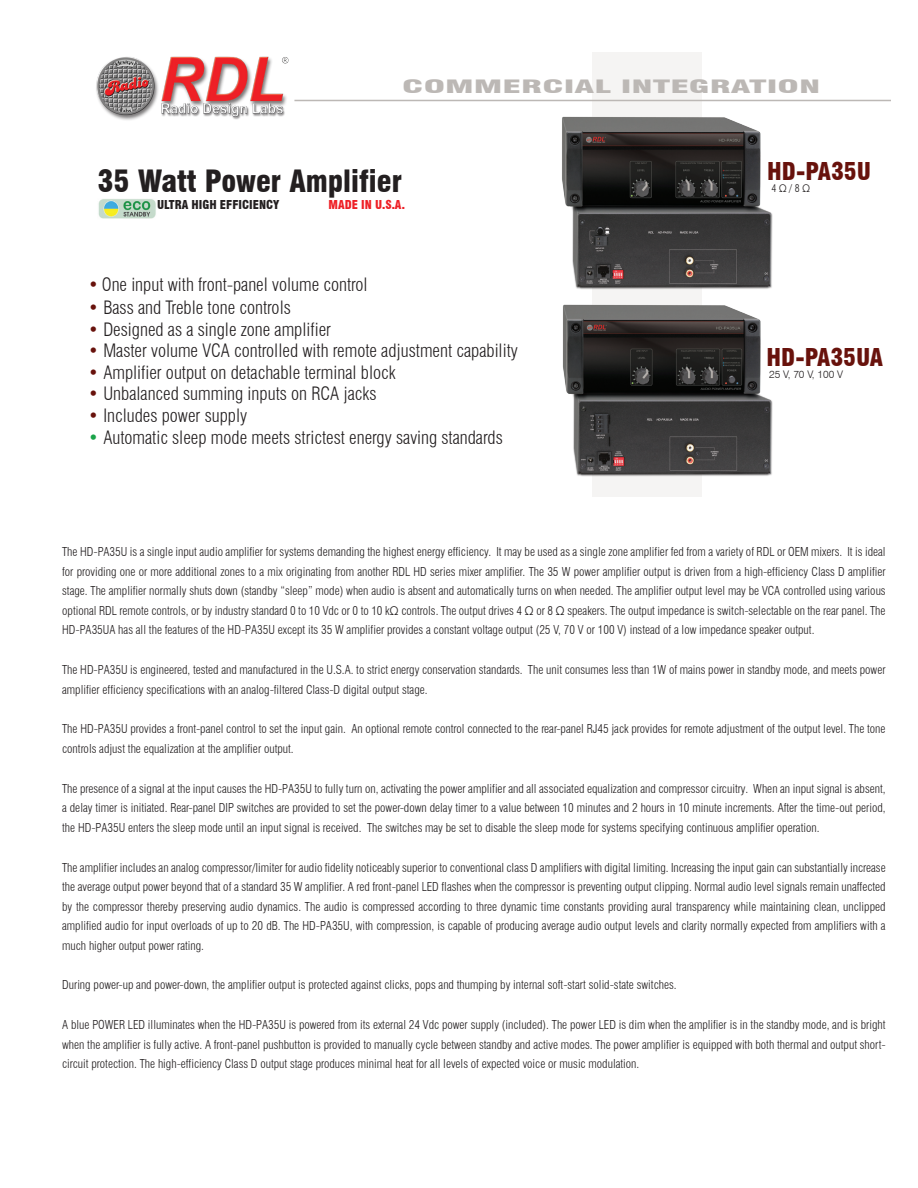
<style>
.page{position:relative;width:918px;height:1188px;background:#fff}
.page>*{position:absolute;margin:0;border:0;box-sizing:border-box;transform-origin:0 0}
.t1{font:900 condensed 30px "Swiss 721 BT";color:#231f20}
.t2{font:900 condensed 24px "Swiss 721 BT";color:#68120c}
.t3{font:300 condensed 18px "Swiss 721 BT";color:#231f20}
.t4{font:900 condensed 18px "Swiss 721 BT";color:#bcb8b5;scale:2 1}
.t5{font:300 condensed 12px/19.5px "Swiss 721 BT";color:#231f20;text-align:justify}
.t6{font:900 condensed 12px "Swiss 721 BT";color:#231f20}
.t7{font:900 condensed 12px "Swiss 721 BT";color:#ee2026}
.t8{font:300 10.5px "Swiss 721 BT";color:#231f20}
.t9{font:300 condensed 10.5px "Swiss 721 BT";color:#231f20}
.s1{font-weight:400;color:#68120c}
.s2{font-weight:400;color:#1aa349}
</style>
<div class="page">
<div style="left:592px;top:52px;width:110px;height:445px;background:#f5f4f3"></div>
<img style="left:96px;top:56px;width:214px;height:64px">
<hr style="left:294px;top:100px;width:597px;height:1px;background:#bcb8b5">
<img style="left:98px;top:199px;width:58px;height:20px">
<img style="left:562px;top:116px;width:211px;height:173px">
<img style="left:562px;top:304px;width:211px;height:173px">
<h3 class="t4" style="left:402px;top:76px;width:211px">COMMERCIAL INTEGRATION</h3>
<h1 class="t1" style="left:97px;top:163px;width:306px">35 Watt Power Amplifier</h1>
<p class="t6" style="left:157px;top:197px;width:124px">ULTRA HIGH EFFICIENCY</p>
<p class="t7" style="left:329px;top:197px;width:78px">MADE IN U.S.A.</p>
<h3 class="t3" style="left:88px;top:274px;width:281px"><span class="s1">•</span> One input with front-panel volume control</h3>
<h3 class="t3" style="left:88px;top:297px;width:204px"><span class="s1">•</span> Bass and Treble tone controls</h3>
<h3 class="t3" style="left:88px;top:318px;width:244px"><span class="s1">•</span> Designed as a single zone amplifier</h3>
<h3 class="t3" style="left:88px;top:340px;width:431px"><span class="s1">•</span> Master volume VCA controlled with remote adjustment capability</h3>
<h3 class="t3" style="left:88px;top:362px;width:309px"><span class="s1">•</span> Amplifier output on detachable terminal block</h3>
<h3 class="t3" style="left:88px;top:383px;width:290px"><span class="s1">•</span> Unbalanced summing inputs on RCA jacks</h3>
<h3 class="t3" style="left:88px;top:405px;width:161px"><span class="s1">•</span> Includes power supply</h3>
<h3 class="t3" style="left:88px;top:426px;width:416px"><span class="s2">•</span> Automatic sleep mode meets strictest energy saving standards</h3>
<h2 class="t2" style="left:767px;top:157px;width:106px">HD-PA35U</h2>
<p class="t9" style="left:771px;top:182px;width:40px">4 Ω / 8 Ω</p>
<h2 class="t2" style="left:766px;top:343px;width:118px">HD-PA35UA</h2>
<p class="t8" style="left:769px;top:368px;width:75px">25 V, 70 V, 100 V</p>
<p class="t5" style="left:62px;top:542px;width:825px">The HD-PA35U is a single input audio amplifier for systems demanding the highest energy efficiency. It may be used as a single zone amplifier fed from a variety of RDL or OEM mixers. It is ideal for providing one or more additional zones to a mix originating from another RDL HD series mixer amplifier. The 35 W power amplifier output is driven from a high-efficiency Class D amplifier stage. The amplifier normally shuts down (standby “sleep” mode) when audio is absent and automatically turns on when needed. The amplifier output level may be VCA controlled using various optional RDL remote controls, or by industry standard 0 to 10 Vdc or 0 to 10 kΩ controls. The output drives 4 Ω or 8 Ω speakers. The output impedance is switch-selectable on the rear panel. The HD-PA35UA has all the features of the HD-PA35U except its 35 W amplifier provides a constant voltage output (25 V, 70 V or 100 V) instead of a low impedance speaker output.</p>
<p class="t5" style="left:62px;top:660px;width:825px">The HD-PA35U is engineered, tested and manufactured in the U.S.A. to strict energy conservation standards. The unit consumes less than 1W of mains power in standby mode, and meets power amplifier efficiency specifications with an analog-filtered Class-D digital output stage.</p>
<p class="t5" style="left:62px;top:719px;width:825px">The HD-PA35U provides a front-panel control to set the input gain. An optional remote control connected to the rear-panel RJ45 jack provides for remote adjustment of the output level. The tone controls adjust the equalization at the amplifier output.</p>
<p class="t5" style="left:62px;top:779px;width:825px">The presence of a signal at the input causes the HD-PA35U to fully turn on, activating the power amplifier and all associated equalization and compressor circuitry. When an input signal is absent, a delay timer is initiated. Rear-panel DIP switches are provided to set the power-down delay timer to a value between 10 minutes and 2 hours in 10 minute increments. After the time-out period, the HD-PA35U enters the sleep mode until an input signal is received. The switches may be set to disable the sleep mode for systems specifying continuous amplifier operation.</p>
<p class="t5" style="left:62px;top:857px;width:825px">The amplifier includes an analog compressor/limiter for audio fidelity noticeably superior to conventional class D amplifiers with digital limiting. Increasing the input gain can substantially increase the average output power beyond that of a standard 35 W amplifier. A red front-panel LED flashes when the compressor is preventing output clipping. Normal audio level signals remain unaffected by the compressor thereby preserving audio dynamics. The audio is compressed according to three dynamic time constants providing aural transparency while maintaining clean, unclipped amplified audio for input overloads of up to 20 dB. The HD-PA35U, with compression, is capable of producing average audio output levels and clarity normally expected from amplifiers with a much higher output power rating.</p>
<p class="t5" style="left:62px;top:975px;width:616px">During power-up and power-down, the amplifier output is protected against clicks, pops and thumping by internal soft-start solid-state switches.</p>
<p class="t5" style="left:62px;top:1015px;width:825px">A blue POWER LED illuminates when the HD-PA35U is powered from its external 24 Vdc power supply (included). The power LED is dim when the amplifier is in the standby mode, and is bright when the amplifier is fully active. A front-panel pushbutton is provided to manually cycle between standby and active modes. The power amplifier is equipped with both thermal and output short&shy;circuit protection. The high-efficiency Class D output stage produces minimal heat for all levels of expected voice or music modulation.</p>
</div>
